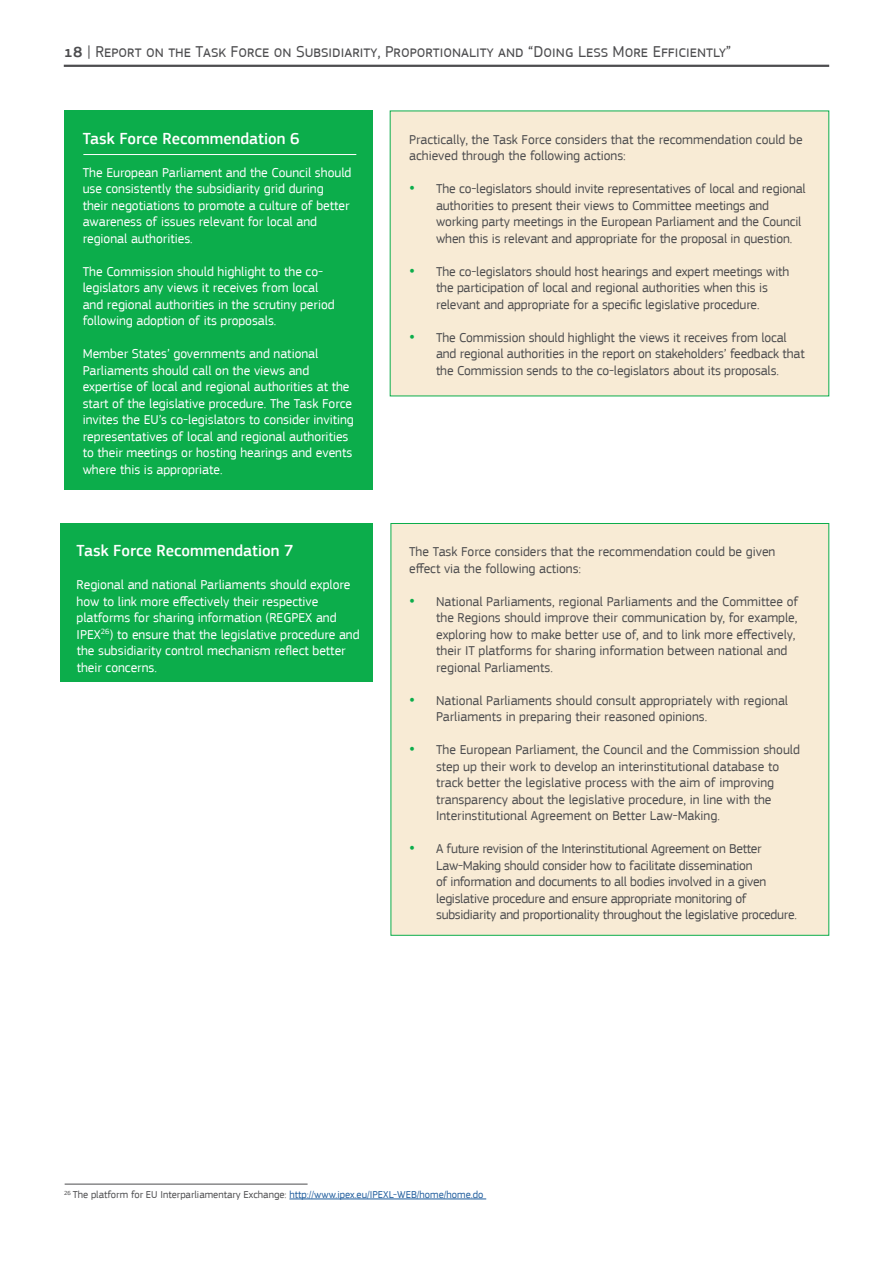
<style>
.page{position:relative;width:893px;height:1263px;background:#fff}
.page>*{position:absolute;margin:0;border:0;box-sizing:border-box;transform-origin:0 0}
.t1{font:16.5px "EC Square Sans Pro";color:#4d4d4f}
.t2{font:500 16.5px "EC Square Sans Pro";color:#fff}
.t3{font:13.5px/16.5px "EC Square Sans Pro";letter-spacing:-.01em;color:#4d4d4f}
.t4{font:13.5px/16.5px "EC Square Sans Pro";color:#fff}
.t5{font:10.5px "EC Square Sans Pro";color:#4d4d4f}
.s1{font-weight:500}
.s2{font-size:21px;color:#0cad4b}
.s3{color:#215e9e}
</style>
<div class="page">
<hr style="left:64px;top:65px;width:765px;height:2px;background:#4d4d4f">
<div style="left:64px;top:111px;width:309px;height:379px;background:#0cad4b"></div>
<div style="left:390px;top:111px;width:439px;height:285px;background:#f8ebd5"></div>
<div style="left:60px;top:523px;width:313px;height:159px;background:#0cad4b"></div>
<hr style="left:83px;top:154px;width:273px;height:1px;background:#fff">
<hr style="left:289px;top:1199px;width:197px;height:1px;background:#215e9e">
<hr style="left:65px;top:1184px;width:243px;height:1px;background:#4d4d4f">
<div style="left:391px;top:523px;width:438px;height:413px;background:#f8ebd5;border:1px solid #0cad4b"></div>
<p class="t1" style="left:64px;top:42px;width:669px"><span class="s1">18</span> | Report on the Task Force on Subsidiarity, Proportionality and “Doing Less More Efficiently”</p>
<p class="t2" style="left:83px;top:128px;width:218px">Task Force Recommendation 6</p>
<p class="t4" style="left:83px;top:164px;width:270px">The European Parliament and the Council should use consistently the subsidiarity grid during their negotiations to promote a culture of better awareness of issues relevant for local and regional authorities.</p>
<p class="t4" style="left:83px;top:263px;width:253px">The Commission should highlight to the co&shy;legislators any views it receives from local and regional authorities in the scrutiny period following adoption of its proposals.</p>
<p class="t4" style="left:83px;top:345px;width:273px">Member States’ governments and national Parliaments should call on the views and expertise of local and regional authorities at the start of the legislative procedure. The Task Force invites the EU’s co-legislators to consider inviting representatives of local and regional authorities to their meetings or hosting hearings and events where this is appropriate.</p>
<p class="t2" style="left:77px;top:541px;width:218px">Task Force Recommendation 7</p>
<p class="t4" style="left:77px;top:576px;width:284px">Regional and national Parliaments should explore how to link more effectively their respective platforms for sharing information (REGPEX and IPEX<sup>26</sup>) to ensure that the legislative procedure and the subsidiarity control mechanism reflect better their concerns.</p>
<p class="t3" style="left:409px;top:131px;width:395px">Practically, the Task Force considers that the recommendation could be achieved through the following actions:</p>
<p class="t3" style="left:436px;top:180px;width:371px;text-indent:-27px"><span class="s2">•</span> The co-legislators should invite representatives of local and regional authorities to present their views to Committee meetings and working party meetings in the European Parliament and the Council when this is relevant and appropriate for the proposal in question.</p>
<p class="t3" style="left:409px;top:263px;width:382px;text-align:center"><span class="s2">•</span> The co-legislators should host hearings and expert meetings with the participation of local and regional authorities when this is<br>relevant and appropriate for a specific legislative procedure.</p>
<p class="t3" style="left:436px;top:329px;width:370px;text-indent:-27px"><span class="s2">•</span> The Commission should highlight the views it receives from local and regional authorities in the report on stakeholders’ feedback that the Commission sends to the co-legislators about its proposals.</p>
<p class="t3" style="left:409px;top:543px;width:368px">The Task Force considers that the recommendation could be given effect via the following actions:</p>
<p class="t3" style="left:436px;top:593px;width:364px;text-indent:-27px"><span class="s2">•</span> National Parliaments, regional Parliaments and the Committee of the Regions should improve their communication by, for example, exploring how to make better use of, and to link more effectively, their IT platforms for sharing information between national and regional Parliaments.</p>
<p class="t3" style="left:436px;top:692px;width:354px;text-indent:-27px"><span class="s2">•</span> National Parliaments should consult appropriately with regional<br>Parliaments in preparing their reasoned opinions.</p>
<p class="t3" style="left:436px;top:741px;width:365px;text-indent:-27px"><span class="s2">•</span> The European Parliament, the Council and the Commission should step up their work to develop an interinstitutional database to track better the legislative process with the aim of improving transparency about the legislative procedure, in line with the Interinstitutional Agreement on Better Law-Making.</p>
<p class="t3" style="left:436px;top:840px;width:362px;text-indent:-27px"><span class="s2">•</span> A future revision of the Interinstitutional Agreement on Better Law-Making should consider how to facilitate dissemination<br>of information and documents to all bodies involved in a given legislative procedure and ensure appropriate monitoring of subsidiarity and proportionality throughout the legislative procedure.</p>
<p class="t5" style="left:64px;top:1188px;width:421px"><sup>26</sup> The platform for EU Interparliamentary Exchange: <span class="s3">http://www.ipex.eu/IPEXL-WEB/home/home.do</span></p>
</div>
